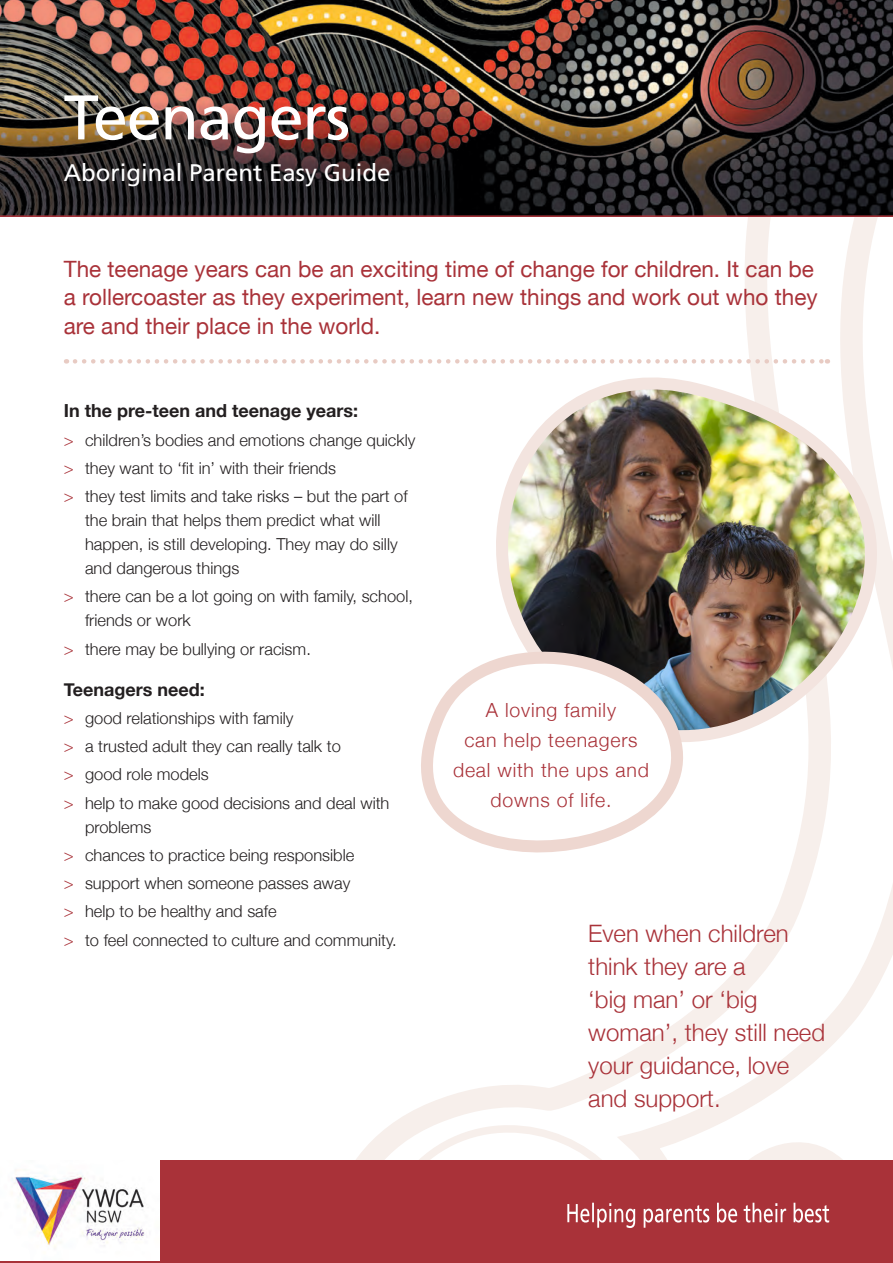
<style>
.page{position:relative;width:893px;height:1263px;background:#fff}
.page>*{position:absolute;margin:0;border:0;box-sizing:border-box;transform-origin:0 0}
.t1{font:63px "Frutiger";letter-spacing:-.02em;color:#fff}
.Pullout_1{font:300 24px/33px "Helvetica Neue";color:#a93239}
.t2{font:24px "Frutiger";color:#fff}
.Introduction{font:22.5px/28.5px "Helvetica Neue";color:#a93239}
.Pullout_2{font:300 19.5px/30px "Helvetica Neue";letter-spacing:.04em;color:#a93239;text-align:center}
.Subhead_2{font:700 18px "Helvetica Neue";color:#231f20}
.t3{font:300 16.5px/24px "Helvetica Neue";color:#231f20}
.s1{color:#a93239}
</style>
<div class="page">
<svg style="left:683px;top:217px;width:210px;height:943px"></svg>
<svg style="left:430px;top:1018px;width:352px;height:142px"></svg>
<svg style="left:356px;top:1103px;width:74px;height:57px"></svg>
<svg style="left:75px;top:359px;width:365px;height:5px"></svg>
<img style="left:440px;top:346px;width:453px;height:539px">
<svg style="left:421px;top:627px;width:304px;height:292px"></svg>
<img style="left:0;top:0;width:893px;height:215px">
<hr style="left:0;top:215px;width:893px;height:2px;background:#a93239">
<div style="left:0;top:1160px;width:893px;height:103px;background:#a93239"></div>
<svg style="left:567px;top:1202px;width:262px;height:26px"></svg>
<img style="left:0;top:1160px;width:160px;height:100px">
<h1 class="t1" style="left:64px;top:80px;width:288px">Teenagers</h1>
<h2 class="t2" style="left:64px;top:158px;width:328px">Aboriginal Parent Easy Guide</h2>
<p class="Introduction" style="left:64px;top:256px;width:755px">The teenage years can be an exciting time of change for children. It can be a rollercoaster as they experiment, learn new things and work out who they are and their place in the world.</p>
<p class="Subhead_2" style="left:64px;top:397px;width:296px">In the pre-teen and teenage years:</p>
<p class="t3" style="left:64px;top:426px;width:353px"><span class="s1">&gt;</span> children’s bodies and emotions change quickly</p>
<p class="t3" style="left:64px;top:455px;width:274px"><span class="s1">&gt;</span> they want to ‘fit in’ with their friends</p>
<p class="t3" style="left:85px;top:483px;width:324px;text-indent:-21px"><span class="s1">&gt;</span> they test limits and take risks – but the part of the brain that helps them predict what will happen, is still developing. They may do silly and dangerous things</p>
<p class="t3" style="left:85px;top:583px;width:329px;text-indent:-21px"><span class="s1">&gt;</span> there can be a lot going on with family, school, friends or work</p>
<p class="t3" style="left:64px;top:635px;width:249px"><span class="s1">&gt;</span> there may be bullying or racism.</p>
<p class="Subhead_2" style="left:64px;top:675px;width:143px">Teenagers need:</p>
<p class="t3" style="left:64px;top:705px;width:231px"><span class="s1">&gt;</span> good relationships with family</p>
<p class="t3" style="left:64px;top:733px;width:279px"><span class="s1">&gt;</span> a trusted adult they can really talk to</p>
<p class="t3" style="left:64px;top:761px;width:147px"><span class="s1">&gt;</span> good role models</p>
<p class="t3" style="left:85px;top:789px;width:306px;text-indent:-21px"><span class="s1">&gt;</span> help to make good decisions and deal with problems</p>
<p class="t3" style="left:64px;top:842px;width:292px"><span class="s1">&gt;</span> chances to practice being responsible</p>
<p class="t3" style="left:64px;top:870px;width:288px"><span class="s1">&gt;</span> support when someone passes away</p>
<p class="t3" style="left:64px;top:898px;width:214px"><span class="s1">&gt;</span> help to be healthy and safe</p>
<p class="t3" style="left:64px;top:926px;width:335px"><span class="s1">&gt;</span> to feel connected to culture and community.</p>
<p class="Pullout_2" style="left:453px;top:693px;width:197px">A loving family<br>can help teenagers deal with the ups and downs of life.</p>
<p class="Pullout_1" style="left:588px;top:915px;width:238px">Even when children think they are a<br>‘big man’ or ‘big woman’, they still need your guidance, love and support.</p>
</div>
